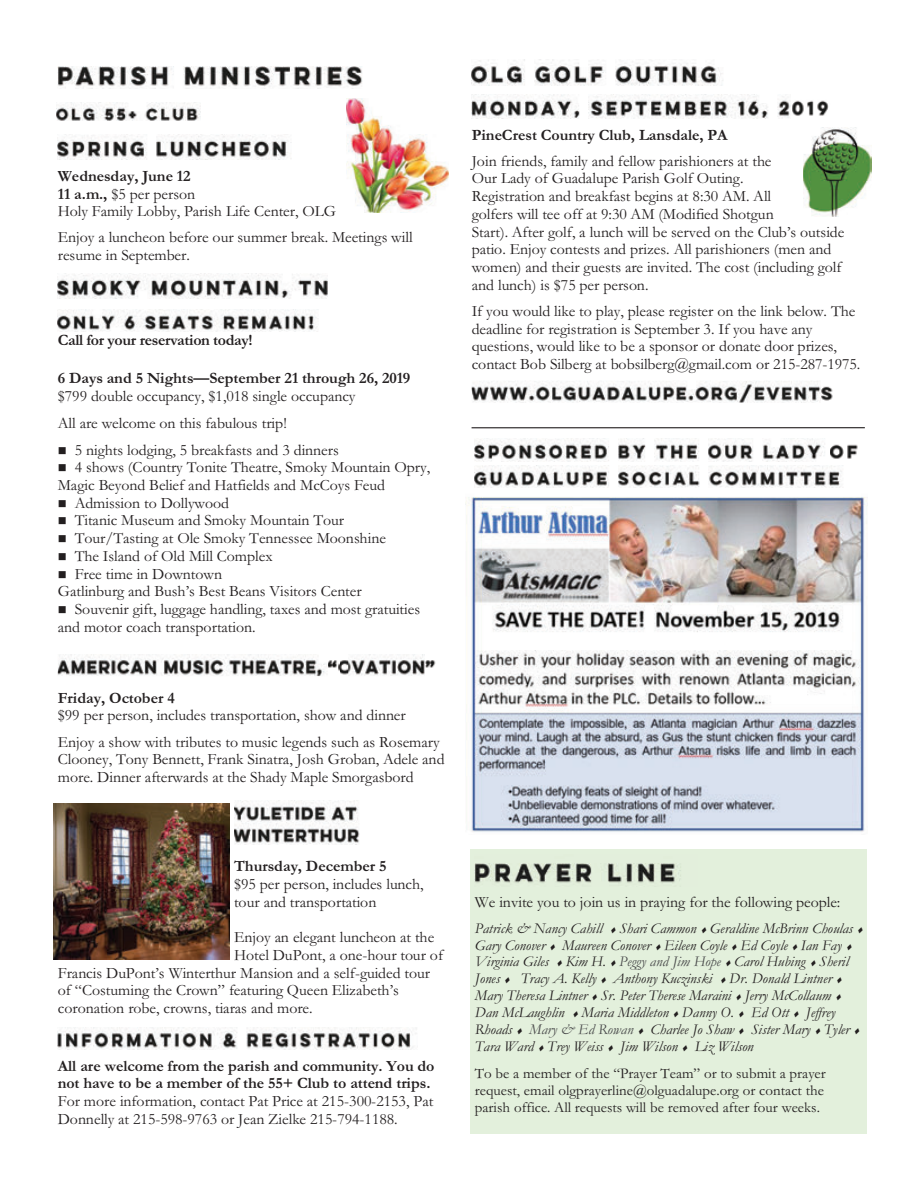
<style>
.page{position:relative;width:918px;height:1188px;background:#fff}
.page>*{position:absolute;margin:0;border:0;box-sizing:border-box;transform-origin:0 0}
.t1{font:15.9px/17.7px "Garamond";color:#231f20}
.t2{font:700 15.9px/17.7px "Garamond";color:#231f20}
.t3{font:700 15.9px "Garamond";letter-spacing:-.025em;color:#231f20}
.t4{font:italic 15px/16.8px "Garamond";color:#231f20}
.t5{font:15px/17px "Garamond";color:#231f20}
.s1{font-weight:700}
.s2{color:#474849}
</style>
<div class="page">
<div style="left:471px;top:850px;width:396px;height:284px;background:#e3f0dc"></div>
<img style="left:475px;top:863px;width:206px;height:20px">
<img style="left:58px;top:134px;width:234px;height:25px">
<img style="left:58px;top:274px;width:270px;height:24px">
<img style="left:58px;top:310px;width:260px;height:22px">
<img style="left:58px;top:654px;width:267px;height:22px">
<img style="left:328px;top:654px;width:98px;height:22px">
<svg style="left:338px;top:654px;width:1px;height:22px"></svg>
<img style="left:426px;top:660px;width:10px;height:8px">
<img style="left:234px;top:800px;width:126px;height:45px">
<img style="left:58px;top:1027px;width:359px;height:22px">
<img style="left:58px;top:66px;width:304px;height:23px">
<img style="left:57px;top:103px;width:144px;height:18px">
<img style="left:472px;top:59px;width:251px;height:27px">
<img style="left:472px;top:95px;width:357px;height:23px">
<img style="left:472px;top:381px;width:350px;height:22px">
<img style="left:822px;top:386px;width:11px;height:15px">
<img style="left:803px;top:127px;width:68px;height:90px">
<img style="left:346px;top:99px;width:103px;height:114px">
<img style="left:53px;top:804px;width:177px;height:156px">
<img style="left:465px;top:497px;width:402px;height:335px">
<img style="left:474px;top:439px;width:384px;height:22px">
<img style="left:474px;top:465px;width:369px;height:23px">
<hr style="left:472px;top:427px;width:393px;height:1px;background:#231f20">
<p class="t1" style="left:58px;top:169px;width:280px"><span class="s1">Wednesday, June 12<br>11 a.m.,</span> $5 per person<br>Holy Family Lobby, Parish Life Center, OLG</p>
<p class="t1" style="left:58px;top:230px;width:356px">Enjoy a luncheon before our summer break. Meetings will resume in September.</p>
<p class="t3" style="left:58px;top:334px;width:196px">Call for your reservation today!</p>
<p class="t2" style="left:58px;top:371px;width:354px">6 Days and 5 Nights—September 21 through 26, 2019</p>
<p class="t1" style="left:58px;top:385px;width:299px;line-height:26.7px">$799 double occupancy, $1,018 single occupancy<br>All are welcome on this fabulous trip!</p>
<p class="t1" style="left:75px;top:443px;width:266px">5 nights lodging, 5 breakfasts and 3 dinners</p>
<p class="t1" style="left:75px;top:460px;width:357px">4 shows (Country Tonite Theatre, Smoky Mountain Opry,</p>
<p class="t1" style="left:58px;top:478px;width:329px">Magic Beyond Belief and Hatfields and McCoys Feud</p>
<p class="t1" style="left:75px;top:496px;width:156px">Admission to Dollywood</p>
<p class="t1" style="left:75px;top:513px;width:271px">Titanic Museum and Smoky Mountain Tour</p>
<p class="t1" style="left:75px;top:531px;width:313px">Tour/Tasting at Ole Smoky Tennessee Moonshine</p>
<p class="t1" style="left:75px;top:549px;width:199px">The Island of Old Mill Complex</p>
<p class="t1" style="left:75px;top:567px;width:149px">Free time in Downtown</p>
<p class="t1" style="left:58px;top:584px;width:305px">Gatlinburg and Bush’s Best Beans Visitors Center</p>
<p class="t1" style="left:75px;top:602px;width:347px">Souvenir gift, luggage handling, taxes and most gratuities</p>
<p class="t1" style="left:58px;top:620px;width:199px">and motor coach transportation.</p>
<p class="t2" style="left:58px;top:690px;width:119px">Friday, October 4</p>
<p class="t1" style="left:58px;top:704px;width:383px;line-height:26.1px">$99 per person, includes transportation, show and dinner<br>Enjoy a show with tributes to music legends such as Rosemary</p>
<p class="t1" style="left:58px;top:752px;width:388px">Clooney, Tony Bennett, Frank Sinatra, Josh Groban, Adele and more. Dinner afterwards at the Shady Maple Smorgasbord</p>
<p class="t2" style="left:472px;top:127px;width:257px">PineCrest Country Club, Lansdale, PA</p>
<p class="t1" style="left:472px;top:154px;width:374px">Join friends, family and fellow parishioners at the<br>Our Lady of Guadalupe Parish Golf Outing.<br>Registration and breakfast begins at 8:30 AM. All<br>golfers will tee off at 9:30 AM (Modified Shotgun<br>Start). After golf, a lunch will be served on the Club’s outside patio. Enjoy contests and prizes. All parishioners (men and women) and their guests are invited. The cost (including golf and lunch) is $75 per person.</p>
<p class="t1" style="left:472px;top:304px;width:390px">If you would like to play, please register on the link below. The deadline for registration is September 3. If you have any questions, would like to be a sponsor or donate door prizes, contact Bob Silberg at bobsilberg@gmail.com or 215-287-1975.</p>
<p class="t2" style="left:234px;top:859px;width:154px">Thursday, December 5</p>
<p class="t1" style="left:234px;top:877px;width:191px">$95 per person, includes lunch, tour and transportation</p>
<p class="t1" style="left:234px;top:930px;width:202px">Enjoy an elegant luncheon at the</p>
<p class="t1" style="left:234px;top:948px;width:211px">Hotel DuPont, a one-hour tour of</p>
<p class="t1" style="left:58px;top:966px;width:374px">Francis DuPont’s Winterthur Mansion and a self-guided tour</p>
<p class="t1" style="left:58px;top:983px;width:343px">of “Costuming the Crown” featuring Queen Elizabeth’s</p>
<p class="t1" style="left:58px;top:1001px;width:256px">coronation robe, crowns, tiaras and more.</p>
<p class="t2" style="left:58px;top:1058px;width:378px">All are welcome from the parish and community. You do not have to be a member of the 55+ Club to attend trips.</p>
<p class="t1" style="left:58px;top:1094px;width:377px">For more information, contact Pat Price at 215-300-2153, Pat<br>Donnelly at 215-598-9763 or Jean Zielke 215-794-1188.</p>
<p class="t1" style="left:475px;top:895px;width:367px">We invite you to join us in praying for the following people:</p>
<p class="t4" style="left:475px;top:921px;width:380px">Patrick &amp; Nancy Cahill Shari Cammon Geraldine McBrinn Choulas Gary Conover Maureen Conover Eileen Coyle Ed Coyle Ian Fay Virginia Giles Kim H. <span class="s2">Peggy and Jim Hope</span> Carol Hubing Sheril Jones</p>
<p class="t4" style="left:475px;top:972px;width:376px;text-indent:46px">Tracy A. Kelly Anthony Kuczinski Dr. Donald Lintner Mary Theresa Lintner Sr. Peter Therese Maraini Jerry McCollaum Dan McLaughlin Maria Middleton Danny O. Ed Ott Jeffrey Rhoads <span class="s2">Mary &amp; Ed Rowan</span> Charlee Jo Shaw Sister Mary Tyler Tara Ward Trey Weiss Jim Wilson Liz Wilson</p>
<p class="t5" style="left:475px;top:1066px;width:352px">To be a member of the “Prayer Team” or to submit a prayer request, email olgprayerline@olguadalupe.org or contact the parish office. All requests will be removed after four weeks.</p>
</div>
